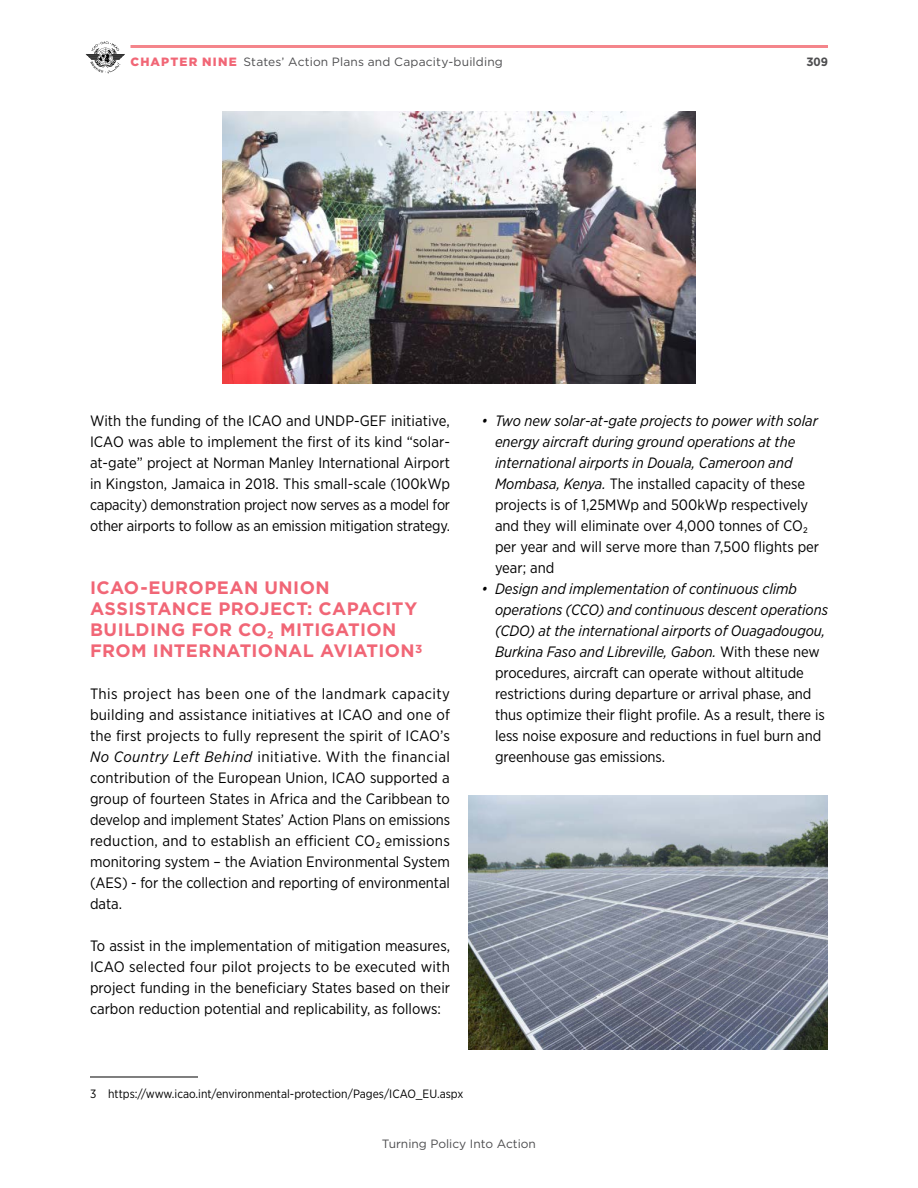
<style>
.page{position:relative;width:918px;height:1188px;background:#fff}
.page>*{position:absolute;margin:0;border:0;box-sizing:border-box;transform-origin:0 0}
.t1{font:700 18px/21px "Gotham";letter-spacing:.02em;color:#f16676}
.t2{font:15px/21px "Gotham Narrow";letter-spacing:-.005em;color:#000;text-align:justify}
.t3{font:12px "Gotham";letter-spacing:.01em;color:#4d4d4f}
.t4{font:12px "Gotham Narrow";color:#000}
.t5{font:700 12px "Gotham";color:#4d4d4f}
.s1{font-weight:900;color:#f16676}
.s2{font-style:italic}
</style>
<div class="page">
<svg style="left:86px;top:41px;width:39px;height:33px"></svg>
<hr style="left:130px;top:45px;width:698px;height:3px;background:#f4858b">
<hr style="left:90px;top:1077px;width:108px;height:1px;background:#000">
<img style="left:223px;top:111px;width:472px;height:273px">
<img style="left:468px;top:795px;width:360px;height:255px">
<p class="t3" style="left:130px;top:54px;width:374px"><span class="s1">CHAPTER NINE</span> States’ Action Plans and Capacity-building</p>
<p class="t5" style="left:806px;top:54px;width:23px">309</p>
<p class="t2" style="left:90px;top:410px;width:362px">With the funding of the ICAO and UNDP-GEF initiative, ICAO was able to implement the first of its kind “solar&shy;at-gate” project at Norman Manley International Airport in Kingston, Jamaica in 2018. This small-scale (100kWp capacity) demonstration project now serves as a model for other airports to follow as an emission mitigation strategy.</p>
<p class="t1" style="left:90px;top:577px;width:334px">ICAO-EUROPEAN UNION<br>ASSISTANCE PROJECT: CAPACITY<br>BUILDING FOR CO2 MITIGATION<br>FROM INTERNATIONAL AVIATION<sup>3</sup></p>
<p class="t2" style="left:90px;top:683px;width:362px">This project has been one of the landmark capacity building and assistance initiatives at ICAO and one of the first projects to fully represent the spirit of ICAO’s <span class="s2">No Country Left Behind</span> initiative. With the financial contribution of the European Union, ICAO supported a group of fourteen States in Africa and the Caribbean to develop and implement States’ Action Plans on emissions reduction, and to establish an efficient CO2 emissions monitoring system – the Aviation Environmental System (AES) - for the collection and reporting of environmental data.</p>
<p class="t2" style="left:90px;top:935px;width:362px">To assist in the implementation of mitigation measures, ICAO selected four pilot projects to be executed with project funding in the beneficiary States based on their carbon reduction potential and replicability, as follows:</p>
<p class="t2" style="left:495px;top:410px;width:326px;text-align:left;text-indent:-14px"><span class="s2">• Two new solar-at-gate projects to power with solar energy aircraft during ground operations at the international airports in Douala, Cameroon and Mombasa, Kenya.</span> The installed capacity of these projects is of 1,25MWp and 500kWp respectively and they will eliminate over 4,000 tonnes of CO2 per year and will serve more than 7,500 flights per year; and</p>
<p class="t2" style="left:495px;top:578px;width:335px;text-align:left;text-indent:-14px"><span class="s2">• Design and implementation of continuous climb operations (CCO) and continuous descent operations (CDO) at the international airports of Ouagadougou, Burkina Faso and Libreville, Gabon.</span> With these new procedures, aircraft can operate without altitude restrictions during departure or arrival phase, and thus optimize their flight profile. As a result, there is less noise exposure and reductions in fuel burn and greenhouse gas emissions.</p>
<p class="t4" style="left:90px;top:1086px;width:375px">3 https://www.icao.int/environmental-protection/Pages/ICAO_EU.aspx</p>
<p class="t3" style="left:382px;top:1136px;width:156px">Turning Policy Into Action</p>
</div>
